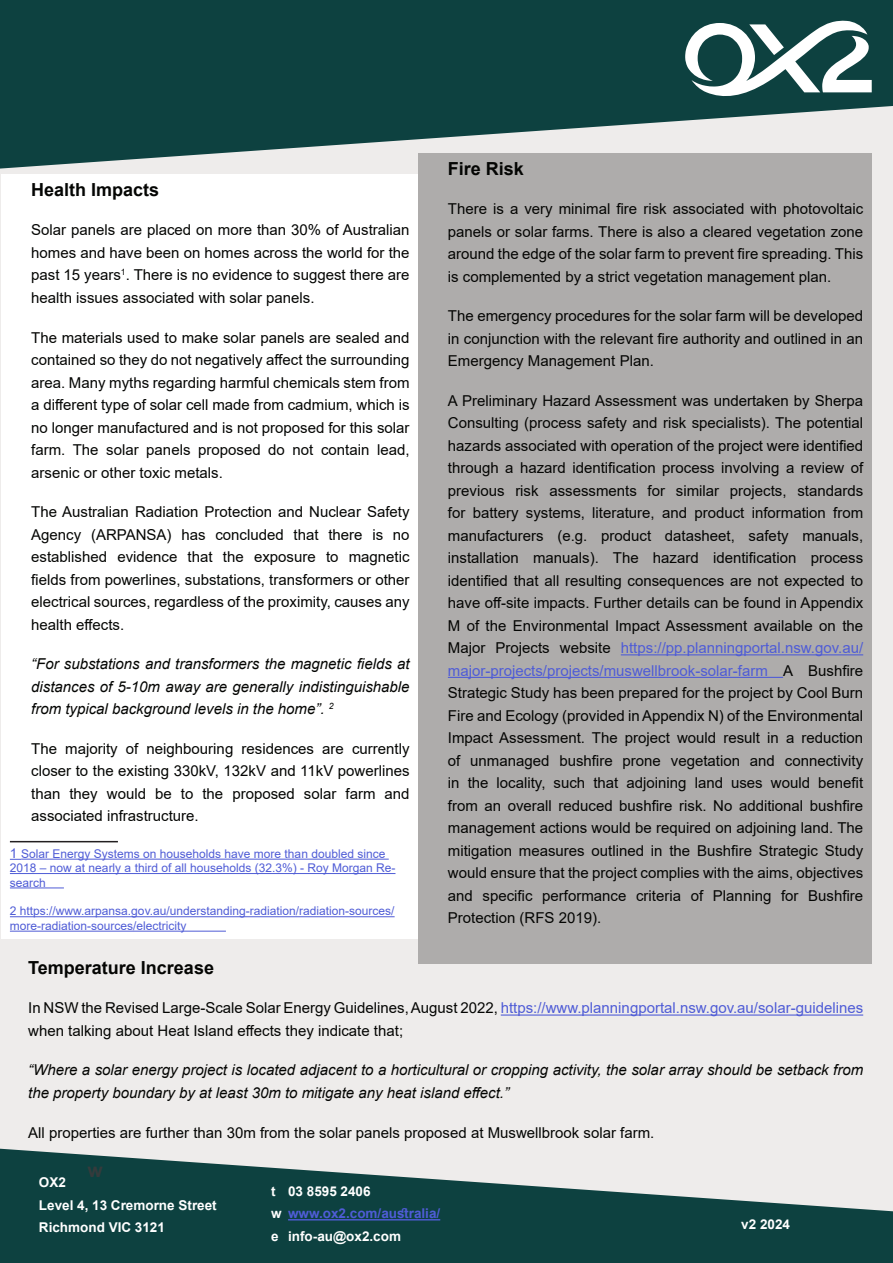
<style>
.page{position:relative;width:893px;height:1263px;background:#fff}
.page>*{position:absolute;margin:0;border:0;box-sizing:border-box;transform-origin:0 0}
.t1{font:700 18px "Arial";color:#040503}
.t2{font:15px/22.5px "Arial";color:#040503;text-align:justify}
.t3{font:italic 15px/22.5px "Arial";color:#040503;text-align:justify}
.body{font:700 13.5px/22.5px "Arial";color:#fff}
.t4{font:12px/14.4px "Arial";color:#4f5cd6}
.s1{font-size:13.5px}
.s2{color:#4f5cd6}
</style>
<div class="page">
<div style="left:0;top:88px;width:893px;height:1175px;background:#eeeceb"></div>
<svg style="left:0;top:0;width:893px;height:169px;fill:#0d4140"></svg>
<svg style="left:685px;top:21px;width:187px;height:75px"></svg>
<div style="left:1px;top:174px;width:417px;height:764px;background:#fff"></div>
<hr style="left:10px;top:841px;width:108px;height:1px;background:#231f20">
<hr style="left:21px;top:859px;width:368px;height:1px;background:#4f5cd6">
<hr style="left:10px;top:873px;width:385px;height:1px;background:#4f5cd6">
<hr style="left:10px;top:887px;width:54px;height:1px;background:#4f5cd6">
<hr style="left:10px;top:916px;width:385px;height:1px;background:#4f5cd6">
<hr style="left:10px;top:931px;width:216px;height:1px;background:#4f5cd6">
<svg style="left:0;top:1149px;width:893px;height:114px;fill:#0d4140"></svg>
<hr style="left:288px;top:1219px;width:152px;height:1px;background:#4f5cd6">
<div style="left:418px;top:153px;width:454px;height:811px;background:#aeacab"></div>
<hr style="left:621px;top:654px;width:242px;height:1px;background:#4f5cd6">
<hr style="left:448px;top:677px;width:335px;height:1px;background:#4f5cd6">
<hr style="left:501px;top:1014px;width:362px;height:1px;background:#4f5cd6">
<svg style="left:88px;top:1167px;width:15px;height:10px"></svg>
<p class="t1" style="left:31px;top:177px;width:130px">Health Impacts</p>
<p class="t2" style="left:31px;top:219px;width:380px">Solar panels are placed on more than 30% of Australian homes and have been on homes across the world for the past 15 years<sup>1</sup>. There is no evidence to suggest there are health issues associated with solar panels.</p>
<p class="t2" style="left:31px;top:326px;width:380px">The materials used to make solar panels are sealed and contained so they do not negatively affect the surrounding area. Many myths regarding harmful chemicals stem from a different type of solar cell made from cadmium, which is no longer manufactured and is not proposed for this solar farm. The solar panels proposed do not contain lead, arsenic or other toxic metals.</p>
<p class="t2" style="left:31px;top:500px;width:380px">The Australian Radiation Protection and Nuclear Safety Agency (ARPANSA) has concluded that there is no established evidence that the exposure to magnetic fields from powerlines, substations, transformers or other electrical sources, regardless of the proximity, causes any health effects.</p>
<p class="t3" style="left:31px;top:653px;width:380px">“For substations and transformers the magnetic fields at distances of 5-10m away are generally indistinguishable from typical background levels in the home”. <sup>2</sup></p>
<p class="t2" style="left:31px;top:737px;width:380px">The majority of neighbouring residences are currently closer to the existing 330kV, 132kV and 11kV powerlines than they would be to the proposed solar farm and associated infrastructure.</p>
<p class="t4" style="left:10px;top:846px;width:387px"><span class="s1">1</span> Solar Energy Systems on households have more than doubled since<br>2018 – now at nearly a third of all households (32.3%) - Roy Morgan Re&shy;search</p>
<p class="t4" style="left:10px;top:904px;width:386px">2 https://www.arpansa.gov.au/understanding-radiation/radiation-sources/ more-radiation-sources/electricity</p>
<p class="t1" style="left:448px;top:156px;width:78px">Fire Risk</p>
<p class="t2" style="left:448px;top:198px;width:417px">There is a very minimal fire risk associated with photovoltaic panels or solar farms. There is also a cleared vegetation zone around the edge of the solar farm to prevent fire spreading. This is complemented by a strict vegetation management plan.</p>
<p class="t2" style="left:448px;top:305px;width:417px">The emergency procedures for the solar farm will be developed in conjunction with the relevant fire authority and outlined in an Emergency Management Plan.</p>
<p class="t2" style="left:448px;top:389px;width:417px">A Preliminary Hazard Assessment was undertaken by Sherpa Consulting (process safety and risk specialists). The potential hazards associated with operation of the project were identified through a hazard identification process involving a review of previous risk assessments for similar projects, standards for battery systems, literature, and product information from manufacturers (e.g. product datasheet, safety manuals, installation manuals). The hazard identification process identified that all resulting consequences are not expected to have off-site impacts. Further details can be found in Appendix M of the Environmental Impact Assessment available on the Major Projects website <span class="s2">https://pp.planningportal.nsw.gov.au/ major-projects/projects/muswellbrook-solar-farm</span> A Bushfire Strategic Study has been prepared for the project by Cool Burn Fire and Ecology (provided in Appendix N) of the Environmental Impact Assessment. The project would result in a reduction of unmanaged bushfire prone vegetation and connectivity in the locality, such that adjoining land uses would benefit from an overall reduced bushfire risk. No additional bushfire management actions would be required on adjoining land. The mitigation measures outlined in the Bushfire Strategic Study would ensure that the project complies with the aims, objectives and specific performance criteria of Planning for Bushfire Protection (RFS 2019).</p>
<p class="t1" style="left:28px;top:955px;width:187px">Temperature Increase</p>
<p class="t2" style="left:28px;top:997px;width:836px">In NSW the Revised Large-Scale Solar Energy Guidelines, August 2022, <span class="s2">https://www.planningportal.nsw.gov.au/solar-guidelines </span>when talking about Heat Island effects they indicate that;</p>
<p class="t3" style="left:28px;top:1059px;width:836px">“Where a solar energy project is located adjacent to a horticultural or cropping activity, the solar array should be setback from the property boundary by at least 30m to mitigate any heat island effect.”</p>
<p class="t2" style="left:28px;top:1121px;width:628px">All properties are further than 30m from the solar panels proposed at Muswellbrook solar farm.</p>
<p class="body" style="left:39px;top:1171px;width:179px">OX2<br>Level 4, 13 Cremorne Street<br>Richmond VIC 3121</p>
<p class="body" style="left:271px;top:1180px;width:171px">t 03 8595 2406<br>w <span class="s2">www.ox2.com/australia/ </span>e info-au@ox2.com</p>
<p class="body" style="left:741px;top:1213px;width:50px">v2 2024</p>
</div>
